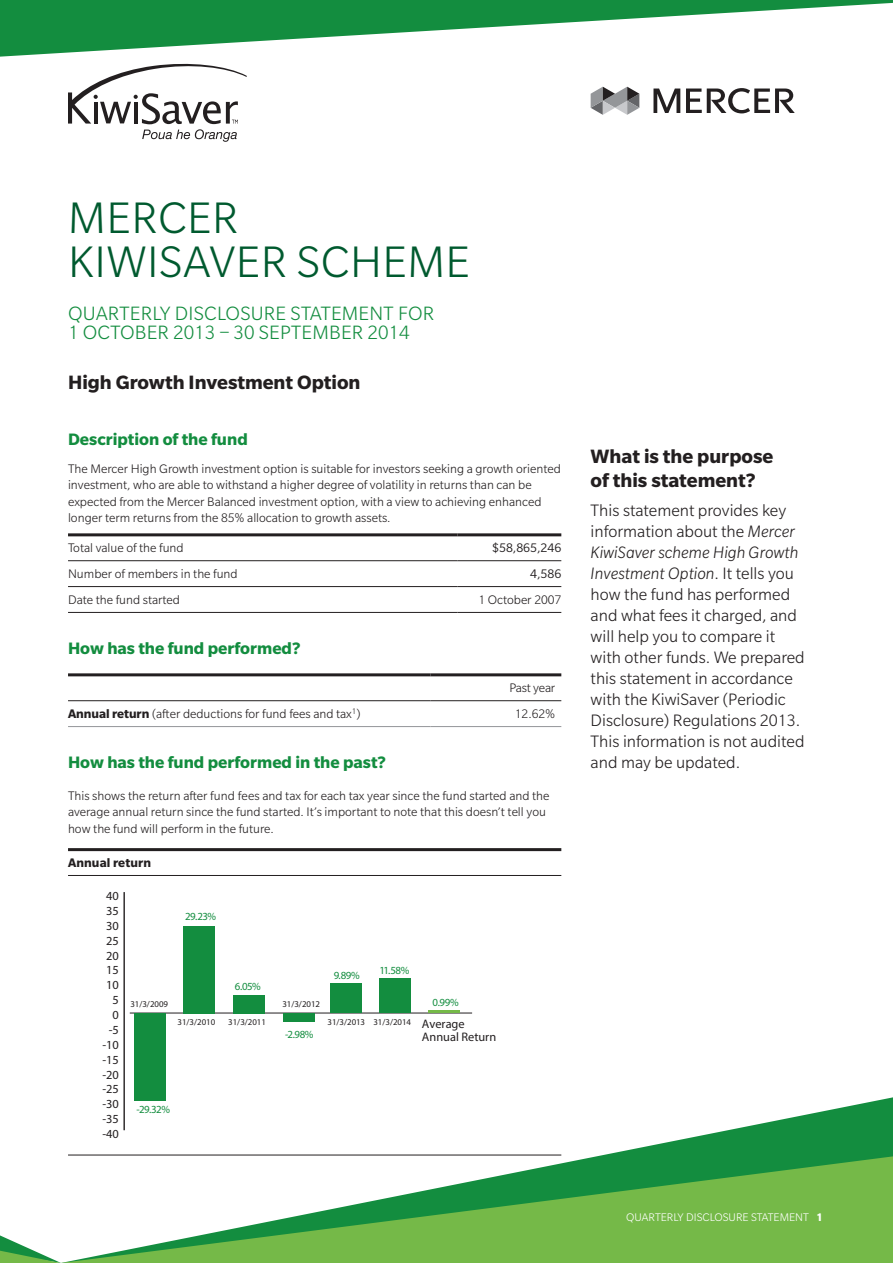
<style>
.page{position:relative;width:893px;height:1263px;background:#fff}
.page>*{position:absolute;margin:0;border:0;box-sizing:border-box;transform-origin:0 0}
.MKS_Cover_Headline{font:300 48px/43.2px "Slate Pro";letter-spacing:.01em;color:#005a2f}
.MKS_Cover_Subhead{font:300 21px/19.5px "Slate Pro";letter-spacing:.01em;color:#138d3f}
.MKS_Header_A{font:700 21px/24px "Slate Pro";color:#231f20}
.MKS_Body_Text{font:300 18px/21px "Slate Pro";color:#231f20}
.MKS_Header_A-2{font:700 18px "Slate Pro";color:#138d3f}
.MKS_Body_Text-2{font:300 13.5px/16.5px "Slate Pro";color:#231f20}
.MKS_Specify{font:13.5px "Slate Pro";color:#231f20}
.MKS_Header_B{font:700 13.5px "Slate Pro";letter-spacing:.01em;color:#231f20}
.t1{font:12.3px/13px "Myriad Pro";color:#231f20}
.MKS_Body_Text-3{font:300 12px "Slate Pro";color:#fff}
.t2{font:10.95px "Myriad Pro";letter-spacing:-.04em;color:#138d3f}
.t3{font:8.85px "Myriad Pro";color:#231f20}
.s1{font-weight:700}
.s2{font-style:italic}
</style>
<div class="page">
<svg style="left:0;top:1235px;width:61px;height:28px"></svg>
<svg style="left:591px;top:87px;width:48px;height:28px"></svg>
<svg style="left:686px;top:88px;width:109px;height:25px"></svg>
<svg style="left:653px;top:89px;width:27px;height:24px"></svg>
<svg style="left:68px;top:63px;width:179px;height:79px"></svg>
<svg style="left:68px;top:1097px;width:825px;height:59px"></svg>
<svg style="left:61px;top:1156px;width:832px;height:107px;fill:#75b948"></svg>
<hr style="left:68px;top:533px;width:390px;height:3px;background:#231f20">
<hr style="left:458px;top:533px;width:103px;height:3px;background:#231f20">
<hr style="left:68px;top:560px;width:390px;height:1px;background:#231f20">
<hr style="left:458px;top:560px;width:103px;height:1px;background:#231f20">
<hr style="left:68px;top:586px;width:390px;height:1px;background:#231f20">
<hr style="left:458px;top:586px;width:103px;height:1px;background:#231f20">
<hr style="left:68px;top:612px;width:390px;height:1px;background:#231f20">
<hr style="left:458px;top:612px;width:103px;height:1px;background:#231f20">
<hr style="left:68px;top:726px;width:363px;height:1px;background:#949699">
<hr style="left:431px;top:726px;width:130px;height:1px;background:#949699">
<hr style="left:68px;top:673px;width:363px;height:3px;background:#231f20">
<hr style="left:431px;top:673px;width:130px;height:3px;background:#231f20">
<hr style="left:68px;top:700px;width:363px;height:1px;background:#231f20">
<hr style="left:431px;top:700px;width:130px;height:1px;background:#231f20">
<hr style="left:68px;top:848px;width:493px;height:3px;background:#231f20">
<hr style="left:68px;top:875px;width:493px;height:1px;background:#231f20">
<hr style="left:68px;top:1155px;width:493px;height:1px;background:#231f20">
<svg style="left:0;top:0;width:893px;height:57px;fill:#138d3f"></svg>
<hr style="left:130px;top:1012px;width:342px;height:1px;background:#231f20">
<hr style="left:123px;top:892px;width:2px;height:238px;background:#231f20">
<div style="left:135px;top:1013px;width:31px;height:87px;background:#138d3f"></div>
<div style="left:183px;top:926px;width:32px;height:87px;background:#138d3f"></div>
<div style="left:233px;top:995px;width:31px;height:18px;background:#138d3f"></div>
<div style="left:284px;top:1013px;width:31px;height:9px;background:#138d3f"></div>
<div style="left:331px;top:983px;width:31px;height:30px;background:#138d3f"></div>
<div style="left:380px;top:978px;width:31px;height:35px;background:#138d3f"></div>
<hr style="left:428px;top:1010px;width:32px;height:3px;background:#75b948">
<p class="MKS_Cover_Headline" style="left:68px;top:196px;width:403px">MERCER<br>KIWISAVER SCHEME</p>
<p class="MKS_Cover_Subhead" style="left:68px;top:303px;width:368px">QUARTERLY DISCLOSURE STATEMENT FOR<br>1 OCTOBER 2013 – 30 SEPTEMBER 2014</p>
<p class="MKS_Header_A" style="left:68px;top:370px;width:294px">High Growth Investment Option</p>
<p class="MKS_Header_A-2" style="left:68px;top:429px;width:181px">Description of the fund</p>
<p class="MKS_Body_Text-2" style="left:68px;top:460px;width:494px">The Mercer High Growth investment option is suitable for investors seeking a growth oriented investment, who are able to withstand a higher degree of volatility in returns than can be expected from the Mercer Balanced investment option, with a view to achieving enhanced longer term returns from the 85% allocation to growth assets.</p>
<p class="MKS_Body_Text-2" style="left:68px;top:540px;width:117px">Total value of the fund</p>
<p class="MKS_Specify" style="left:492px;top:541px;width:71px">$58,865,246</p>
<p class="MKS_Body_Text-2" style="left:68px;top:565px;width:171px">Number of members in the fund</p>
<p class="MKS_Specify" style="left:530px;top:567px;width:33px">4,586</p>
<p class="MKS_Body_Text-2" style="left:68px;top:591px;width:114px">Date the fund started</p>
<p class="MKS_Body_Text-2" style="left:478px;top:591px;width:84px">1 October 2007</p>
<p class="MKS_Header_A-2" style="left:68px;top:638px;width:234px">How has the fund performed?</p>
<p class="MKS_Body_Text-2" style="left:509px;top:680px;width:47px">Past year</p>
<p class="MKS_Body_Text-2" style="left:68px;top:705px;width:294px"><span class="s1">Annual return</span> (after deductions for fund fees and tax<sup>1</sup>)</p>
<p class="MKS_Body_Text-2" style="left:515px;top:705px;width:42px">12.62%</p>
<p class="MKS_Header_A-2" style="left:68px;top:752px;width:319px">How has the fund performed in the past?</p>
<p class="MKS_Body_Text-2" style="left:68px;top:787px;width:483px">This shows the return after fund fees and tax for each tax year since the fund started and the average annual return since the fund started. It’s important to note that this doesn’t tell you how the fund will perform in the future.</p>
<p class="MKS_Header_B" style="left:68px;top:855px;width:85px">Annual return</p>
<p class="t1" style="left:106px;top:889px;width:14px">40</p>
<p class="t1" style="left:106px;top:904px;width:14px">35</p>
<p class="t1" style="left:106px;top:919px;width:14px">30</p>
<p class="t1" style="left:106px;top:934px;width:14px">25</p>
<p class="t1" style="left:106px;top:949px;width:14px">20</p>
<p class="t1" style="left:106px;top:963px;width:14px">15</p>
<p class="t1" style="left:106px;top:978px;width:14px">10</p>
<p class="t1" style="left:112px;top:993px;width:8px">5</p>
<p class="t1" style="left:112px;top:1008px;width:8px">0</p>
<p class="t1" style="left:109px;top:1023px;width:12px">-5</p>
<p class="t1" style="left:102px;top:1038px;width:18px">-10</p>
<p class="t1" style="left:102px;top:1053px;width:18px">-15</p>
<p class="t1" style="left:102px;top:1068px;width:18px">-20</p>
<p class="t1" style="left:102px;top:1082px;width:18px">-25</p>
<p class="t1" style="left:102px;top:1097px;width:18px">-30</p>
<p class="t1" style="left:102px;top:1112px;width:18px">-35</p>
<p class="t1" style="left:102px;top:1127px;width:18px">-40</p>
<p class="t2" style="left:185px;top:909px;width:33px">29.23%</p>
<p class="t3" style="left:130px;top:999px;width:39px">31/3/2009</p>
<p class="t2" style="left:235px;top:980px;width:27px">6.05%</p>
<p class="t3" style="left:177px;top:1016px;width:39px">31/3/2010</p>
<p class="t3" style="left:228px;top:1016px;width:39px">31/3/2011</p>
<p class="t2" style="left:137px;top:1102px;width:35px">-29.32%</p>
<p class="t2" style="left:334px;top:969px;width:28px">9.89%</p>
<p class="t2" style="left:379px;top:963px;width:32px">11.58%</p>
<p class="t3" style="left:282px;top:999px;width:39px">31/3/2012</p>
<p class="t2" style="left:285px;top:1027px;width:30px">-2.98%</p>
<p class="t3" style="left:327px;top:1016px;width:85px">31/3/2013 31/3/2014</p>
<p class="t2" style="left:433px;top:995px;width:28px">0.99%</p>
<p class="t1" style="left:422px;top:1017px;width:76px">Average<br>Annual Return</p>
<p class="MKS_Header_A" style="left:591px;top:444px;width:184px">What is the purpose of this statement?</p>
<p class="MKS_Body_Text" style="left:591px;top:500px;width:216px">This statement provides key information about the <span class="s2">Mercer<br>KiwiSaver scheme High Growth<br>Investment Option</span>. It tells you how the fund has performed and what fees it charged, and will help you to compare it with other funds. We prepared this statement in accordance with the KiwiSaver (Periodic<br>Disclosure) Regulations 2013.<br>This information is not audited and may be updated.</p>
<p class="MKS_Body_Text-3" style="left:626px;top:1211px;width:198px">QUARTERLY DISCLOSURE STATEMENT <span class="s1">1</span></p>
</div>
